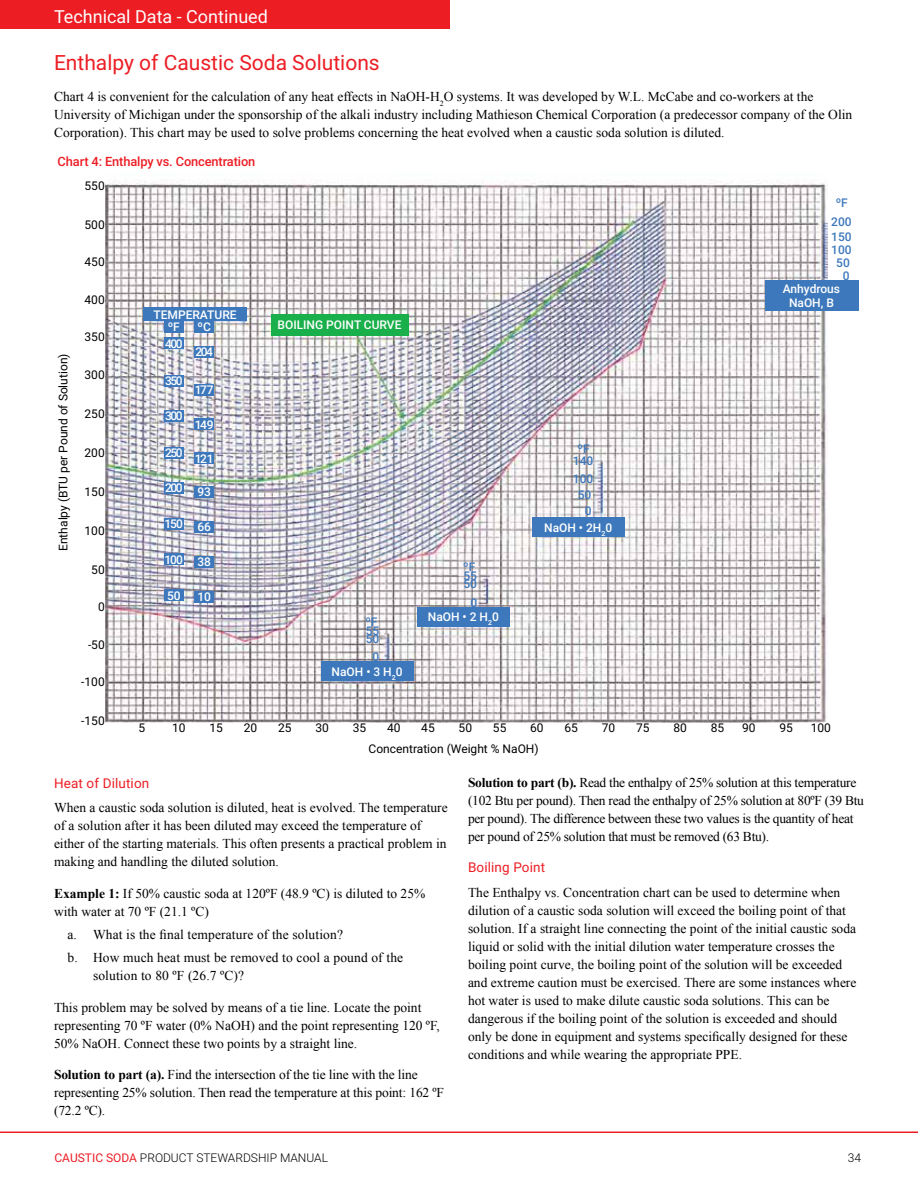
<style>
.page{position:relative;width:918px;height:1188px;background:#fff}
.page>*{position:absolute;margin:0;border:0;box-sizing:border-box;transform-origin:0 0}
.t1{font:21px "Roboto";color:#ed1d24}
.t2{font:18px "Roboto";color:#fff}
.t3{font:13.5px/18px "Times New Roman";color:#000}
.t4{font:13.5px/18px "Times New Roman";letter-spacing:-.02em;color:#000}
.t5{font:13.5px "Roboto";letter-spacing:.01em;color:#ed1d24}
.t6{font:500 12.9px "Roboto";letter-spacing:-.01em;color:#ed1d24}
.t7{font:12px "Roboto";color:#000}
.t8{font:500 12px/14.4px "Roboto";color:#fff;text-align:center}
.t9{font:500 12px/13.4px "Roboto";color:#3d78bc}
.t10{font:300 12px "Roboto";color:#000}
.s1{font-weight:700}
.s2{font-weight:400;color:#ed1d24}
</style>
<div class="page">
<hr style="left:0;top:1132px;width:918px;height:1px;background:#ed1d24">
<img style="left:106px;top:180px;width:722px;height:543px">
<div style="left:321px;top:661px;width:93px;height:20px;background:#3d78bc"></div>
<div style="left:417px;top:607px;width:93px;height:20px;background:#3d78bc"></div>
<div style="left:532px;top:517px;width:93px;height:20px;background:#3d78bc"></div>
<div style="left:765px;top:280px;width:93px;height:30px;background:#3d78bc"></div>
<div style="left:164px;top:589px;width:19px;height:12px;background:#3d78bc"></div>
<div style="left:164px;top:553px;width:19px;height:12px;background:#3d78bc"></div>
<div style="left:164px;top:518px;width:19px;height:11px;background:#3d78bc"></div>
<div style="left:164px;top:482px;width:19px;height:12px;background:#3d78bc"></div>
<div style="left:195px;top:453px;width:19px;height:11px;background:#3d78bc"></div>
<div style="left:195px;top:418px;width:19px;height:12px;background:#3d78bc"></div>
<div style="left:195px;top:384px;width:19px;height:12px;background:#3d78bc"></div>
<div style="left:195px;top:346px;width:19px;height:12px;background:#3d78bc"></div>
<div style="left:164px;top:447px;width:19px;height:12px;background:#3d78bc"></div>
<div style="left:164px;top:410px;width:19px;height:12px;background:#3d78bc"></div>
<div style="left:164px;top:375px;width:19px;height:11px;background:#3d78bc"></div>
<div style="left:164px;top:338px;width:19px;height:11px;background:#3d78bc"></div>
<div style="left:164px;top:321px;width:19px;height:12px;background:#3d78bc"></div>
<div style="left:143px;top:308px;width:104px;height:13px;background:#3d78bc"></div>
<div style="left:195px;top:321px;width:19px;height:12px;background:#3d78bc"></div>
<div style="left:195px;top:591px;width:19px;height:11px;background:#3d78bc"></div>
<div style="left:195px;top:556px;width:19px;height:11px;background:#3d78bc"></div>
<div style="left:195px;top:521px;width:19px;height:11px;background:#3d78bc"></div>
<div style="left:195px;top:486px;width:19px;height:11px;background:#3d78bc"></div>
<div style="left:271px;top:314px;width:137px;height:22px;background:#19b04b"></div>
<div style="left:0;top:0;width:450px;height:28px;background:#ed1d24"></div>
<h2 class="t2" style="left:54px;top:4px;width:215px">Technical Data - Continued</h2>
<h1 class="t1" style="left:54px;top:48px;width:327px">Enthalpy of Caustic Soda Solutions</h1>
<p class="t3" style="left:54px;top:88px;width:800px">Chart 4 is convenient for the calculation of any heat effects in NaOH-H<sub>2</sub>O systems. It was developed by W.L. McCabe and co-workers at the<br>University of Michigan under the sponsorship of the alkali industry including Mathieson Chemical Corporation (a predecessor company of the Olin<br>Corporation). This chart may be used to solve problems concerning the heat evolved when a caustic soda solution is diluted.</p>
<p class="t6" style="left:58px;top:153px;width:199px">Chart 4: Enthalpy vs. Concentration</p>
<p class="t7" style="left:85px;top:177px;width:22px">550</p>
<p class="t7" style="left:85px;top:216px;width:22px">500</p>
<p class="t7" style="left:85px;top:254px;width:22px">450</p>
<p class="t7" style="left:85px;top:291px;width:22px">400</p>
<p class="t7" style="left:85px;top:329px;width:22px">350</p>
<p class="t7" style="left:85px;top:366px;width:22px">300</p>
<p class="t7" style="left:85px;top:405px;width:22px">250</p>
<p class="t7" style="left:85px;top:444px;width:22px">200</p>
<p class="t7" style="left:85px;top:483px;width:22px">150</p>
<p class="t7" style="left:85px;top:522px;width:22px">100</p>
<p class="t7" style="left:91px;top:561px;width:15px">50</p>
<p class="t7" style="left:98px;top:599px;width:8px">0</p>
<p class="t7" style="left:88px;top:636px;width:18px">-50</p>
<p class="t7" style="left:81px;top:674px;width:25px">-100</p>
<p class="t7" style="left:81px;top:713px;width:25px">-150</p>
<p class="t9" style="left:836px;top:196px;width:14px">ºF</p>
<p class="t9" style="left:831px;top:215px;width:22px">200</p>
<p class="t9" style="left:831px;top:229px;width:22px">150<br>100</p>
<p class="t9" style="left:836px;top:256px;width:15px">50</p>
<p class="t9" style="left:843px;top:268px;width:8px">0</p>
<p class="t8" style="left:783px;top:281px;width:59px">Anhydrous<br>NaOH, B</p>
<p class="t8" style="left:198px;top:308px;width:41px;line-height:12.8px;text-align:left;text-indent:-44px">TEMPERATURE ºC</p>
<p class="t8" style="left:278px;top:317px;width:125px">BOILING POINT CURVE</p>
<p class="t8" style="left:168px;top:320px;width:14px">ºF</p>
<p class="t8" style="left:165px;top:336px;width:19px">400</p>
<p class="t8" style="left:196px;top:345px;width:19px">204</p>
<p class="t7" style="left:55px;top:551px;width:199px;rotate:-90deg">Enthalpy (BTU per Pound of Solution)</p>
<p class="t8" style="left:165px;top:373px;width:19px">350</p>
<p class="t8" style="left:195px;top:382px;width:20px">177</p>
<p class="t8" style="left:165px;top:409px;width:19px">300</p>
<p class="t8" style="left:195px;top:417px;width:20px">149</p>
<p class="t9" style="left:578px;top:442px;width:14px">ºF</p>
<p class="t8" style="left:165px;top:445px;width:19px">250</p>
<p class="t8" style="left:195px;top:451px;width:20px">121</p>
<p class="t9" style="left:573px;top:454px;width:22px">140</p>
<p class="t9" style="left:573px;top:471px;width:22px">100</p>
<p class="t8" style="left:165px;top:480px;width:19px">200</p>
<p class="t8" style="left:197px;top:484px;width:15px">93</p>
<p class="t9" style="left:578px;top:488px;width:15px">50</p>
<p class="t9" style="left:585px;top:504px;width:8px">0</p>
<p class="t8" style="left:165px;top:516px;width:20px">150</p>
<p class="t8" style="left:197px;top:519px;width:15px">66</p>
<p class="t8" style="left:544px;top:520px;width:70px">NaOH • 2H<sub>2</sub>0</p>
<p class="t8" style="left:165px;top:552px;width:20px">100</p>
<p class="t8" style="left:197px;top:554px;width:15px">38</p>
<p class="t9" style="left:463px;top:560px;width:14px">ºF</p>
<p class="t9" style="left:464px;top:569px;width:15px">55</p>
<p class="t9" style="left:464px;top:577px;width:15px">50</p>
<p class="t8" style="left:167px;top:588px;width:15px">50</p>
<p class="t8" style="left:197px;top:589px;width:15px">10</p>
<p class="t9" style="left:470px;top:595px;width:8px">0</p>
<p class="t8" style="left:428px;top:609px;width:73px">NaOH • 2 H<sub>2</sub>0</p>
<p class="t9" style="left:366px;top:615px;width:14px">ºF</p>
<p class="t9" style="left:366px;top:624px;width:15px">55</p>
<p class="t9" style="left:366px;top:632px;width:15px">50</p>
<p class="t9" style="left:373px;top:650px;width:8px">0</p>
<p class="t8" style="left:332px;top:664px;width:73px">NaOH • 3 H<sub>2</sub>0</p>
<p class="t7" style="left:139px;top:719px;width:8px">5</p>
<p class="t7" style="left:172px;top:719px;width:15px">10</p>
<p class="t7" style="left:209px;top:719px;width:15px">15</p>
<p class="t7" style="left:244px;top:719px;width:15px">20</p>
<p class="t7" style="left:278px;top:719px;width:15px">25</p>
<p class="t7" style="left:315px;top:719px;width:15px">30</p>
<p class="t7" style="left:353px;top:719px;width:15px">35</p>
<p class="t7" style="left:387px;top:719px;width:15px">40</p>
<p class="t7" style="left:421px;top:719px;width:15px">45</p>
<p class="t7" style="left:459px;top:719px;width:15px">50</p>
<p class="t7" style="left:493px;top:719px;width:15px">55</p>
<p class="t7" style="left:530px;top:719px;width:15px">60</p>
<p class="t7" style="left:565px;top:719px;width:15px">65</p>
<p class="t7" style="left:602px;top:719px;width:15px">70</p>
<p class="t7" style="left:636px;top:719px;width:15px">75</p>
<p class="t7" style="left:673px;top:719px;width:15px">80</p>
<p class="t7" style="left:711px;top:719px;width:15px">85</p>
<p class="t7" style="left:742px;top:719px;width:15px">90</p>
<p class="t7" style="left:779px;top:719px;width:15px">95</p>
<p class="t7" style="left:811px;top:719px;width:22px">100</p>
<p class="t7" style="left:369px;top:740px;width:172px">Concentration (Weight % NaOH)</p>
<p class="t5" style="left:54px;top:773px;width:97px">Heat of Dilution</p>
<p class="t3" style="left:54px;top:799px;width:395px">When a caustic soda solution is diluted, heat is evolved. The temperature of a solution after it has been diluted may exceed the temperature of either of the starting materials. This often presents a practical problem in making and handling the diluted solution.</p>
<p class="t3" style="left:54px;top:884px;width:373px"><span class="s1">Example 1:</span> If 50% caustic soda at 120ºF (48.9 ºC) is diluted to 25% with water at 70 ºF (21.1 ºC)</p>
<p class="t3" style="left:68px;top:923px;width:337px;line-height:23.2px">a. What is the final temperature of the solution?<br>b. How much heat must be removed to cool a pound of the</p>
<p class="t3" style="left:93px;top:967px;width:153px">solution to 80 ºF (26.7 ºC)?</p>
<p class="t3" style="left:54px;top:998px;width:387px">This problem may be solved by means of a tie line. Locate the point representing 70 ºF water (0% NaOH) and the point representing 120 ºF,<br>50% NaOH. Connect these two points by a straight line.</p>
<p class="t3" style="left:54px;top:1066px;width:392px"><span class="s1">Solution to part (a).</span> Find the intersection of the tie line with the line representing 25% solution. Then read the temperature at this point: 162 ºF (72.2 ºC).</p>
<p class="t4" style="left:468px;top:773px;width:398px"><span class="s1">Solution to part (b).</span> Read the enthalpy of 25% solution at this temperature (102 Btu per pound). Then read the enthalpy of 25% solution at 80ºF (39 Btu per pound). The difference between these two values is the quantity of heat per pound of 25% solution that must be removed (63 Btu).</p>
<p class="t5" style="left:468px;top:858px;width:79px">Boiling Point</p>
<p class="t3" style="left:468px;top:883px;width:390px">The Enthalpy vs. Concentration chart can be used to determine when dilution of a caustic soda solution will exceed the boiling point of that solution. If a straight line connecting the point of the initial caustic soda liquid or solid with the initial dilution water temperature crosses the boiling point curve, the boiling point of the solution will be exceeded and extreme caution must be exercised. There are some instances where hot water is used to make dilute caustic soda solutions. This can be dangerous if the boiling point of the solution is exceeded and should only be done in equipment and systems specifically designed for these conditions and while wearing the appropriate PPE.</p>
<p class="t10" style="left:54px;top:1150px;width:275px"><span class="s2">CAUSTIC SODA</span> PRODUCT STEWARDSHIP MANUAL</p>
<p class="t10" style="left:848px;top:1150px;width:15px">34</p>
</div>
